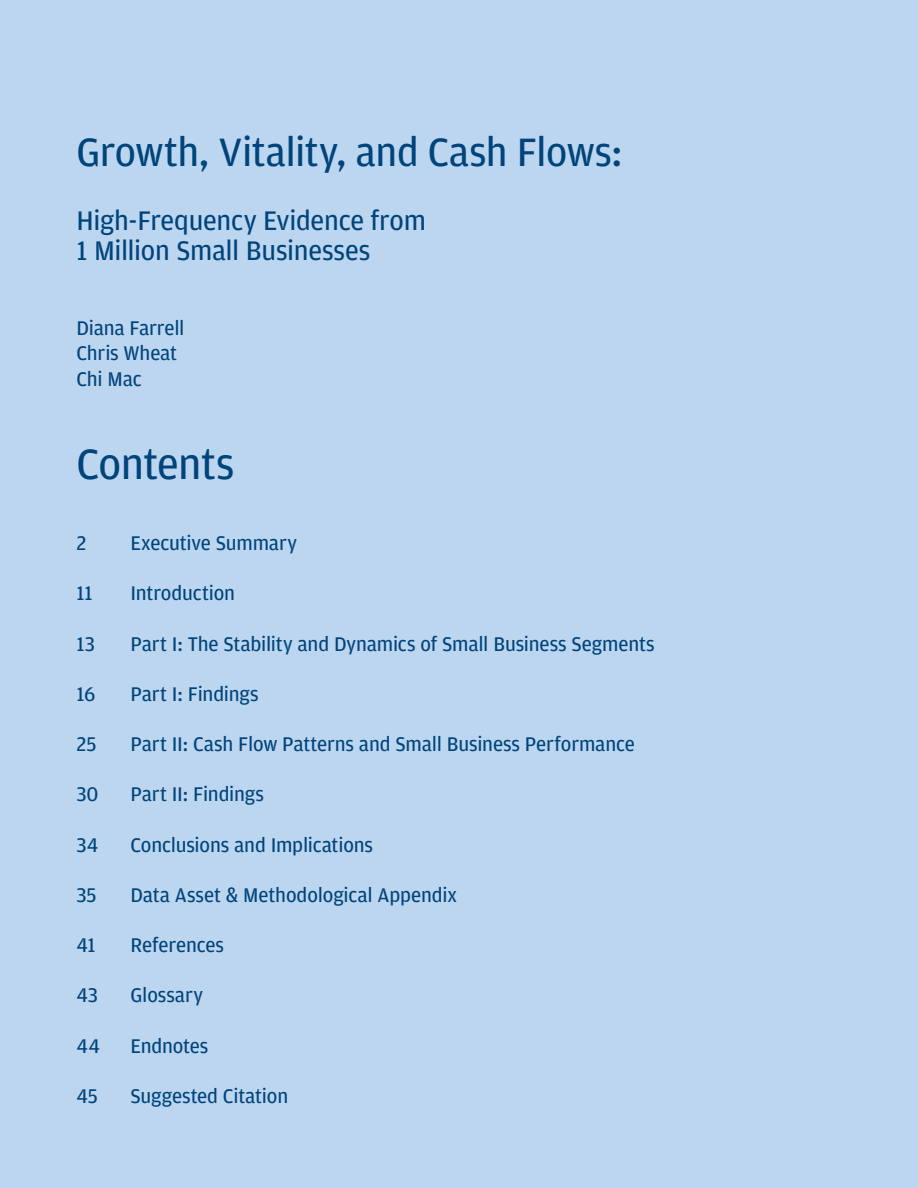
<style>
.page{position:relative;width:918px;height:1188px;background:#bdd6f0}
.page>*{position:absolute;margin:0;border:0;box-sizing:border-box;transform-origin:0 0}
.t1{font:45px "Amplitude";letter-spacing:-.015em;color:#00447c}
.t2{font:42px "Amplitude";letter-spacing:-.015em;color:#00447c}
.t3{font:28.5px/30px "Amplitude";letter-spacing:-.01em;color:#00447c}
.Intro_Paragraph{font:21px "Amplitude";letter-spacing:-.01em;color:#00447c}
</style>
<div class="page">
<h3 class="t2" style="left:77px;top:128px;width:547px">Growth, Vitality, and Cash Flows:</h3>
<h3 class="t3" style="left:77px;top:206px;width:351px">High-Frequency Evidence from<br>1 Million Small Businesses</h3>
<p class="Intro_Paragraph" style="left:77px;top:316px;width:110px">Diana Farrell</p>
<p class="Intro_Paragraph" style="left:77px;top:341px;width:102px">Chris Wheat</p>
<p class="Intro_Paragraph" style="left:77px;top:367px;width:67px">Chi Mac</p>
<h2 class="t1" style="left:77px;top:439px;width:159px">Contents</h2>
<p class="Intro_Paragraph" style="left:77px;top:532px;width:11px">2</p>
<p class="Intro_Paragraph" style="left:131px;top:532px;width:168px">Executive Summary</p>
<p class="Intro_Paragraph" style="left:77px;top:582px;width:18px">11</p>
<p class="Intro_Paragraph" style="left:131px;top:582px;width:106px">Introduction</p>
<p class="Intro_Paragraph" style="left:77px;top:632px;width:20px">13</p>
<p class="Intro_Paragraph" style="left:131px;top:632px;width:526px">Part I: The Stability and Dynamics of Small Business Segments</p>
<p class="Intro_Paragraph" style="left:77px;top:682px;width:20px">16</p>
<p class="Intro_Paragraph" style="left:131px;top:682px;width:130px">Part I: Findings</p>
<p class="Intro_Paragraph" style="left:77px;top:733px;width:22px">25</p>
<p class="Intro_Paragraph" style="left:131px;top:733px;width:506px">Part II: Cash Flow Patterns and Small Business Performance</p>
<p class="Intro_Paragraph" style="left:77px;top:783px;width:24px">30</p>
<p class="Intro_Paragraph" style="left:131px;top:783px;width:135px">Part II: Findings</p>
<p class="Intro_Paragraph" style="left:77px;top:833px;width:24px">34</p>
<p class="Intro_Paragraph" style="left:131px;top:833px;width:244px">Conclusions and Implications</p>
<p class="Intro_Paragraph" style="left:77px;top:883px;width:22px">35</p>
<p class="Intro_Paragraph" style="left:131px;top:883px;width:328px">Data Asset &amp; Methodological Appendix</p>
<p class="Intro_Paragraph" style="left:77px;top:934px;width:21px">41</p>
<p class="Intro_Paragraph" style="left:131px;top:934px;width:95px">References</p>
<p class="Intro_Paragraph" style="left:77px;top:984px;width:23px">43</p>
<p class="Intro_Paragraph" style="left:131px;top:984px;width:74px">Glossary</p>
<p class="Intro_Paragraph" style="left:77px;top:1034px;width:25px">44</p>
<p class="Intro_Paragraph" style="left:131px;top:1034px;width:80px">Endnotes</p>
<p class="Intro_Paragraph" style="left:77px;top:1084px;width:23px">45</p>
<p class="Intro_Paragraph" style="left:131px;top:1084px;width:159px">Suggested Citation</p>
</div>
